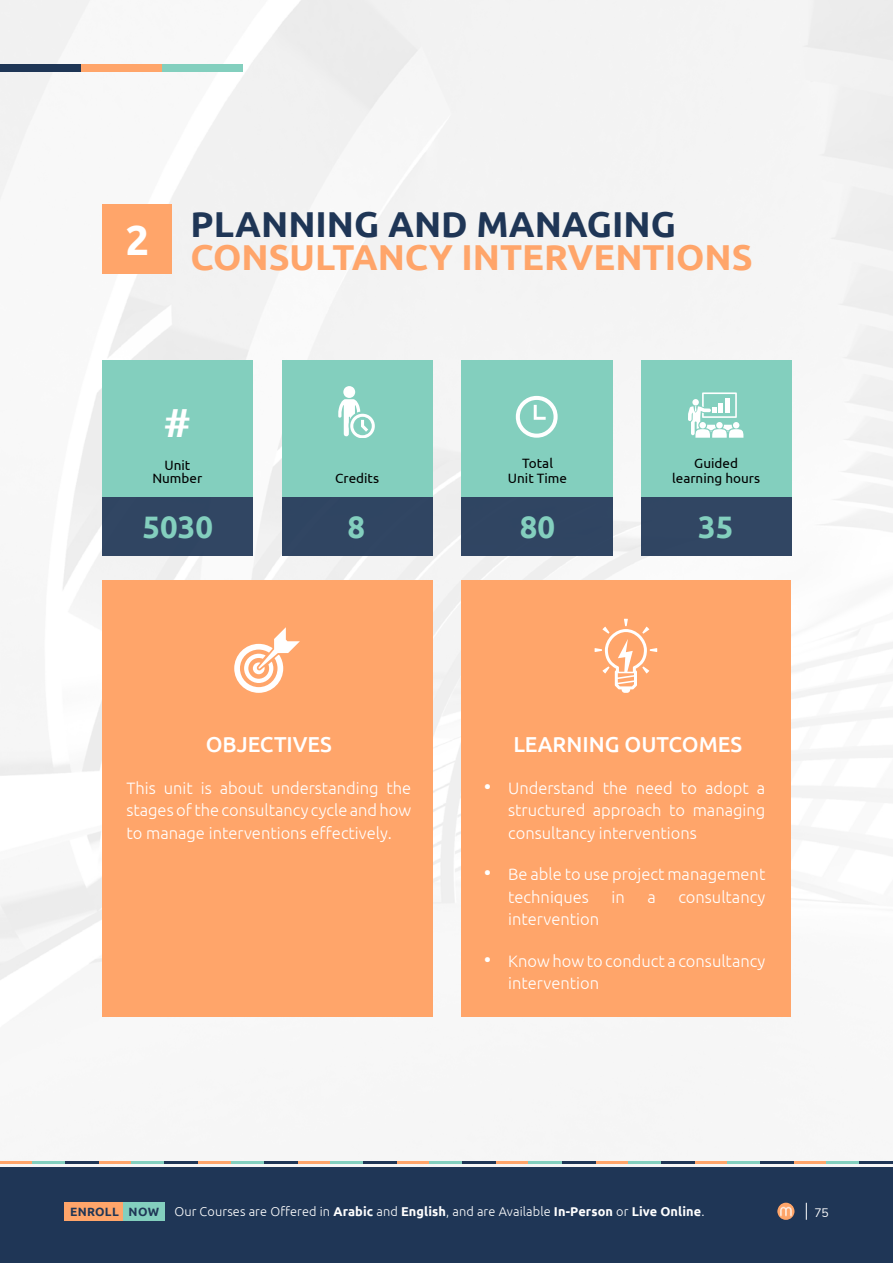
<style>
.page{position:relative;width:893px;height:1263px;background:#fff}
.page>*{position:absolute;margin:0;border:0;box-sizing:border-box;transform-origin:0 0}
.t1{font:700 42px "Ubuntu";color:#fff}
.t2{font:700 38.7px "Muli";color:#fff}
.t3{font:700 36px "Ubuntu";color:#ffa56a}
.t4{font:700 36px "Ubuntu";color:#1f3656}
.t5{font:700 31.05px "Ubuntu";color:#83cfbe}
.t6{font:500 21.6px "Ubuntu";color:#fff}
.t7{font:300 16.5px/22.5px "Ubuntu";color:#fff;text-align:justify}
.t8{font:13.5px/14.9px "Ubuntu";color:#000;text-align:center}
.t9{font:300 12.75px "Ubuntu";letter-spacing:.01em;color:#fff}
.t10{font:12px "Muli";color:#fff}
.s1{font-size:21px}
.s2{font-weight:700;font-size:12px;color:#1f3656}
.s3{font-weight:700}
</style>
<div class="page">
<img style="left:0;top:0;width:893px;height:1017px">
<div style="left:102px;top:580px;width:330px;height:436px;background:#ffa56a"></div>
<div style="left:461px;top:580px;width:330px;height:436px;background:#ffa56a"></div>
<div style="left:103px;top:204px;width:69px;height:70px;background:#ffa56a"></div>
<svg style="left:234px;top:627px;width:66px;height:66px"></svg>
<svg style="left:595px;top:619px;width:62px;height:74px"></svg>
<div style="left:102px;top:360px;width:150px;height:137px;background:#83cfbe"></div>
<div style="left:461px;top:360px;width:151px;height:137px;background:#83cfbe"></div>
<div style="left:282px;top:360px;width:150px;height:137px;background:#83cfbe"></div>
<div style="left:641px;top:360px;width:150px;height:137px;background:#83cfbe"></div>
<div style="left:102px;top:497px;width:150px;height:58px;background:#304562"></div>
<div style="left:461px;top:497px;width:151px;height:58px;background:#304562"></div>
<div style="left:282px;top:497px;width:150px;height:58px;background:#304562"></div>
<div style="left:641px;top:497px;width:150px;height:58px;background:#314663"></div>
<svg style="left:516px;top:396px;width:42px;height:42px"></svg>
<svg style="left:688px;top:392px;width:55px;height:46px"></svg>
<svg style="left:338px;top:386px;width:37px;height:52px"></svg>
<div style="left:81px;top:64px;width:81px;height:7px;background:#ffa56a"></div>
<div style="left:162px;top:64px;width:81px;height:7px;background:#83cfbe"></div>
<div style="left:0;top:64px;width:81px;height:7px;background:#1f3656"></div>
<hr style="left:0;top:1161px;width:32px;height:3px;background:#ffa56a">
<hr style="left:396px;top:1161px;width:34px;height:3px;background:#ffa56a">
<hr style="left:198px;top:1161px;width:33px;height:3px;background:#ffa56a">
<hr style="left:595px;top:1161px;width:33px;height:3px;background:#ffa56a">
<hr style="left:99px;top:1161px;width:33px;height:3px;background:#ffa56a">
<hr style="left:496px;top:1161px;width:33px;height:3px;background:#ffa56a">
<hr style="left:297px;top:1161px;width:33px;height:3px;background:#ffa56a">
<hr style="left:694px;top:1161px;width:33px;height:3px;background:#ffa56a">
<hr style="left:794px;top:1161px;width:33px;height:3px;background:#ffa56a">
<hr style="left:32px;top:1161px;width:34px;height:3px;background:#83cfbe">
<hr style="left:430px;top:1161px;width:33px;height:3px;background:#83cfbe">
<hr style="left:231px;top:1161px;width:33px;height:3px;background:#83cfbe">
<hr style="left:628px;top:1161px;width:33px;height:3px;background:#83cfbe">
<hr style="left:132px;top:1161px;width:33px;height:3px;background:#83cfbe">
<hr style="left:529px;top:1161px;width:33px;height:3px;background:#83cfbe">
<hr style="left:330px;top:1161px;width:33px;height:3px;background:#83cfbe">
<hr style="left:727px;top:1161px;width:34px;height:3px;background:#83cfbe">
<hr style="left:827px;top:1161px;width:33px;height:3px;background:#83cfbe">
<hr style="left:66px;top:1161px;width:33px;height:3px;background:#1f3656">
<hr style="left:463px;top:1161px;width:33px;height:3px;background:#1f3656">
<hr style="left:264px;top:1161px;width:33px;height:3px;background:#1f3656">
<hr style="left:661px;top:1161px;width:33px;height:3px;background:#1f3656">
<hr style="left:165px;top:1161px;width:33px;height:3px;background:#1f3656">
<hr style="left:562px;top:1161px;width:33px;height:3px;background:#1f3656">
<hr style="left:363px;top:1161px;width:33px;height:3px;background:#1f3656">
<hr style="left:761px;top:1161px;width:33px;height:3px;background:#1f3656">
<hr style="left:860px;top:1161px;width:33px;height:3px;background:#1f3656">
<div style="left:0;top:1167px;width:893px;height:96px;background:#1f3656"></div>
<div style="left:64px;top:1202px;width:59px;height:18px;background:#ffa56a"></div>
<div style="left:123px;top:1202px;width:42px;height:18px;background:#83cfbe"></div>
<svg style="left:806px;top:1203px;width:1px;height:17px"></svg>
<img style="left:777px;top:1203px;width:17px;height:17px;border-radius:9px">
<h1 class="t1" style="left:126px;top:215px;width:25px">2</h1>
<h3 class="t4" style="left:191px;top:202px;width:487px">PLANNING AND MANAGING</h3>
<h3 class="t3" style="left:191px;top:235px;width:563px">CONSULTANCY INTERVENTIONS</h3>
<h2 class="t2" style="left:163px;top:392px;width:29px">#</h2>
<p class="t8" style="left:152px;top:458px;width:51px;line-height:13.5px">Unit<br>Number</p>
<p class="t8" style="left:335px;top:471px;width:45px">Credits</p>
<p class="t8" style="left:508px;top:456px;width:61px">Total<br>Unit Time</p>
<p class="t8" style="left:672px;top:456px;width:89px">Guided learning hours</p>
<h3 class="t5" style="left:143px;top:508px;width:72px">5030</h3>
<h3 class="t5" style="left:347px;top:508px;width:19px">8</h3>
<h3 class="t5" style="left:520px;top:508px;width:37px">80</h3>
<h3 class="t5" style="left:698px;top:508px;width:37px">35</h3>
<h3 class="t6" style="left:206px;top:731px;width:128px">OBJECTIVES</h3>
<p class="t7" style="left:126px;top:776px;width:286px">This unit is about understanding the stages of the consultancy cycle and how to manage interventions effectively.</p>
<h3 class="t6" style="left:513px;top:731px;width:230px">LEARNING OUTCOMES</h3>
<p class="t7" style="left:508px;top:776px;width:259px;text-indent:-24px"><span class="s1">•</span> Understand the need to adopt a structured approach to managing consultancy interventions</p>
<p class="t7" style="left:508px;top:863px;width:259px;text-indent:-24px"><span class="s1">•</span> Be able to use project management techniques</p>
<p class="t7" style="left:612px;top:885px;width:15px">in</p>
<p class="t7" style="left:647px;top:885px;width:10px">a</p>
<p class="t7" style="left:678px;top:885px;width:89px">consultancy</p>
<p class="t7" style="left:508px;top:908px;width:92px">intervention</p>
<p class="t7" style="left:508px;top:949px;width:259px;text-indent:-24px"><span class="s1">•</span> Know how to conduct a consultancy intervention</p>
<p class="t9" style="left:70px;top:1204px;width:636px"><span class="s2">ENROLL NOW</span> Our Courses are Offered in <span class="s3">Arabic</span> and <span class="s3">English</span>, and are Available <span class="s3">In-Person</span> or <span class="s3">Live Online</span>.</p>
<p class="t10" style="left:814px;top:1204px;width:16px">75</p>
</div>
